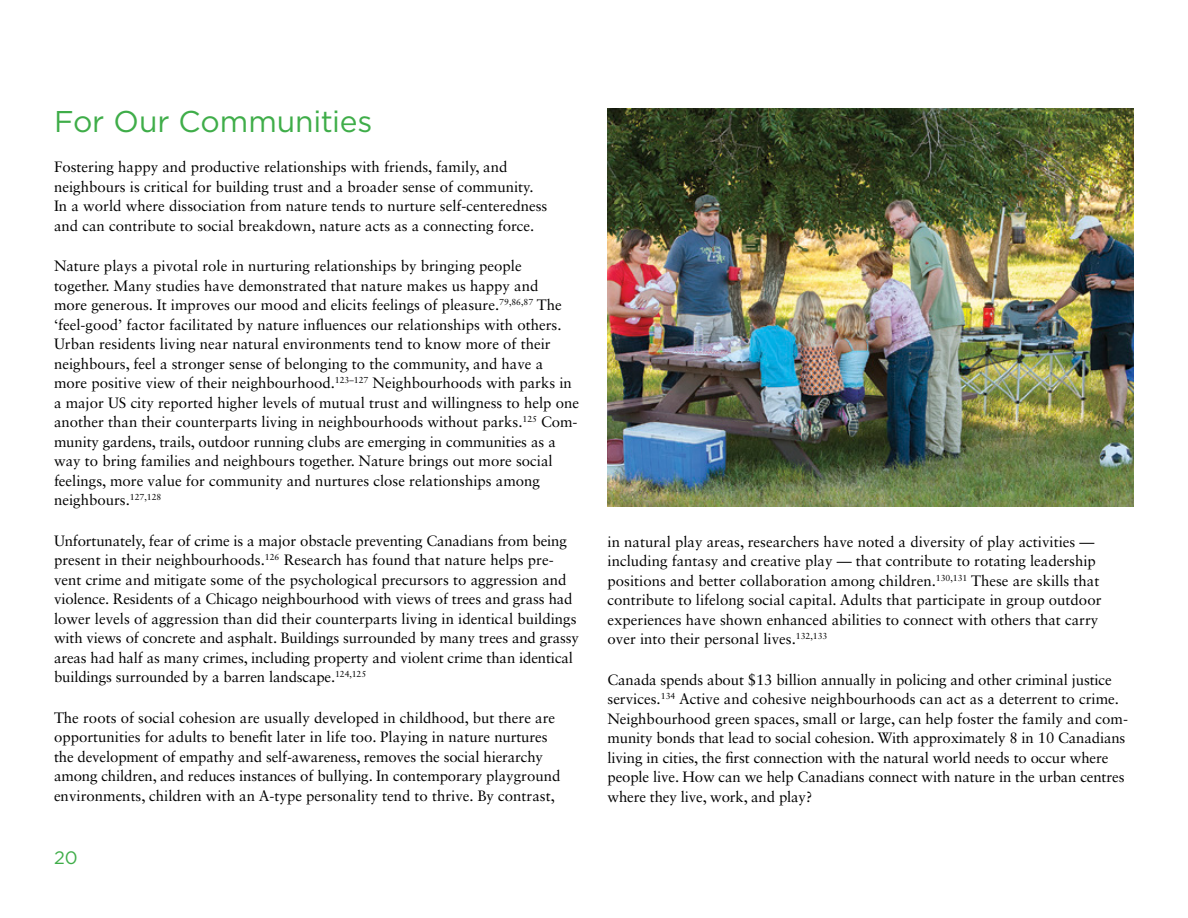
<style>
.page{position:relative;width:1188px;height:918px;background:#fff}
.page>*{position:absolute;margin:0;border:0;box-sizing:border-box;transform-origin:0 0}
.t1{font:30px "Gotham";letter-spacing:-.005em;color:#3fad49}
.t2{font:18px "Gotham";color:#3fad49}
.t3{font:15px/19.5px "Sabon LT Std";color:#000}
</style>
<div class="page">
<img style="left:608px;top:108px;width:526px;height:399px">
<h2 class="t1" style="left:54px;top:102px;width:320px">For Our Communities</h2>
<p class="t3" style="left:54px;top:157px;width:495px">Fostering happy and productive relationships with friends, family, and neighbours is critical for building trust and a broader sense of community.<br>In a world where dissociation from nature tends to nurture self-centeredness and can contribute to social breakdown, nature acts as a connecting force.</p>
<p class="t3" style="left:54px;top:256px;width:527px">Nature plays a pivotal role in nurturing relationships by bringing people together. Many studies have demonstrated that nature makes us happy and<br>more generous. It improves our mood and elicits feelings of pleasure.<sup>79,86,87</sup> The ‘feel-good’ factor facilitated by nature influences our relationships with others.<br>Urban residents living near natural environments tend to know more of their neighbours, feel a stronger sense of belonging to the community, and have a more positive view of their neighbourhood.<sup>123–127</sup> Neighbourhoods with parks in a major US city reported higher levels of mutual trust and willingness to help one another than their counterparts living in neighbourhoods without parks.<sup>125</sup> Com&shy;munity gardens, trails, outdoor running clubs are emerging in communities as a way to bring families and neighbours together. Nature brings out more social feelings, more value for community and nurtures close relationships among neighbours.<sup>127,128</sup></p>
<p class="t3" style="left:54px;top:531px;width:527px">Unfortunately, fear of crime is a major obstacle preventing Canadians from being present in their neighbourhoods.<sup>126</sup> Research has found that nature helps pre&shy;vent crime and mitigate some of the psychological precursors to aggression and violence. Residents of a Chicago neighbourhood with views of trees and grass had lower levels of aggression than did their counterparts living in identical buildings with views of concrete and asphalt. Buildings surrounded by many trees and grassy areas had half as many crimes, including property and violent crime than identical buildings surrounded by a barren landscape.<sup>124,125</sup></p>
<p class="t3" style="left:54px;top:708px;width:508px">The roots of social cohesion are usually developed in childhood, but there are opportunities for adults to benefit later in life too. Playing in nature nurtures the development of empathy and self-awareness, removes the social hierarchy among children, and reduces instances of bullying. In contemporary playground environments, children with an A-type personality tend to thrive. By contrast,</p>
<p class="t2" style="left:54px;top:846px;width:25px">20</p>
<p class="t3" style="left:608px;top:531px;width:496px">in natural play areas, researchers have noted a diversity of play activities — including fantasy and creative play — that contribute to rotating leadership positions and better collaboration among children.<sup>130,131</sup> These are skills that contribute to lifelong social capital. Adults that participate in group outdoor experiences have shown enhanced abilities to connect with others that carry over into their personal lives.<sup>132,133</sup></p>
<p class="t3" style="left:608px;top:669px;width:522px">Canada spends about $13 billion annually in policing and other criminal justice services.<sup>134</sup> Active and cohesive neighbourhoods can act as a deterrent to crime.<br>Neighbourhood green spaces, small or large, can help foster the family and com&shy;munity bonds that lead to social cohesion. With approximately 8 in 10 Canadians living in cities, the first connection with the natural world needs to occur where people live. How can we help Canadians connect with nature in the urban centres where they live, work, and play?</p>
</div>
